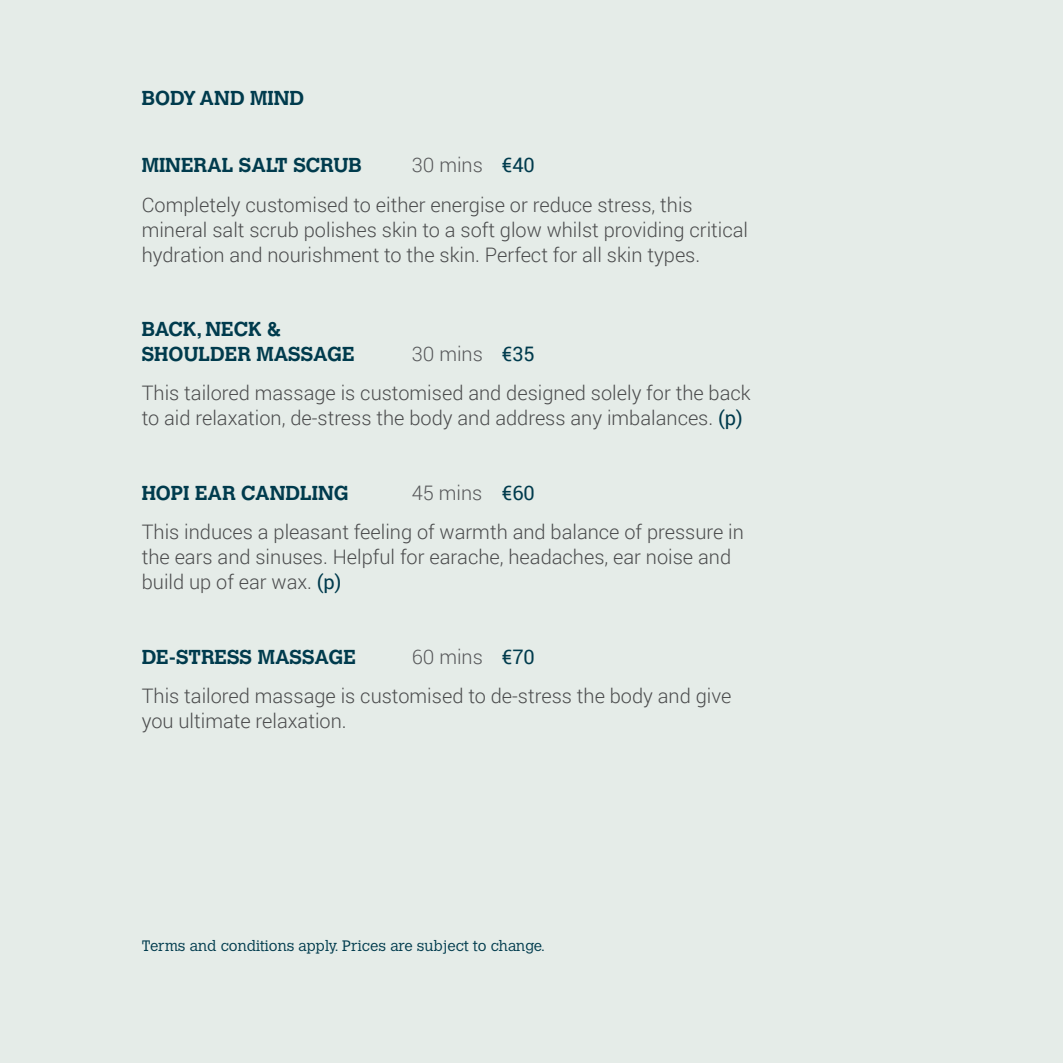
<style>
.page{position:relative;width:1063px;height:1063px;background:#e5ece8}
.page>*{position:absolute;margin:0;border:0;box-sizing:border-box;transform-origin:0 0}
.Prices{font:300 20px/25px "Roboto";color:#4b4c4d}
.Treatment_heading{font:700 20px/25px "Calvert MT Std";color:#003b4d}
.Treatment_heading-2{font:300 20px "Roboto";color:#57585a}
.t1{font:300 15px "Calvert";color:#003b4d}
.s1{font-weight:400;color:#003b4d}
</style>
<div class="page">
<p class="Treatment_heading" style="left:142px;top:85px;width:164px">BODY AND MIND</p>
<p class="Treatment_heading" style="left:142px;top:153px;width:222px">MINERAL SALT SCRUB</p>
<p class="Treatment_heading-2" style="left:412px;top:154px;width:125px">30 mins <span class="s1">€40</span></p>
<p class="Prices" style="left:142px;top:192px;width:608px">Completely customised to either energise or reduce stress, this mineral salt scrub polishes skin to a soft glow whilst providing critical hydration and nourishment to the skin. Perfect for all skin types.</p>
<p class="Treatment_heading" style="left:142px;top:316px;width:214px">BACK, NECK &amp;<br>SHOULDER MASSAGE</p>
<p class="Treatment_heading-2" style="left:412px;top:343px;width:125px">30 mins <span class="s1">€35</span></p>
<p class="Prices" style="left:142px;top:381px;width:610px">This tailored massage is customised and designed solely for the back to aid relaxation, de-stress the body and address any imbalances. <span class="s1">(p)</span></p>
<p class="Treatment_heading" style="left:142px;top:480px;width:209px">HOPI EAR CANDLING</p>
<p class="Treatment_heading-2" style="left:412px;top:481px;width:125px">45 mins <span class="s1">€60</span></p>
<p class="Prices" style="left:142px;top:520px;width:604px">This induces a pleasant feeling of warmth and balance of pressure in the ears and sinuses. Helpful for earache, headaches, ear noise and build up of ear wax. <span class="s1">(p)</span></p>
<p class="Treatment_heading" style="left:142px;top:644px;width:216px">DE-STRESS MASSAGE</p>
<p class="Treatment_heading-2" style="left:412px;top:645px;width:125px">60 mins <span class="s1">€70</span></p>
<p class="Prices" style="left:142px;top:684px;width:591px">This tailored massage is customised to de-stress the body and give you ultimate relaxation.</p>
<p class="t1" style="left:142px;top:937px;width:405px">Terms and conditions apply. Prices are subject to change.</p>
</div>
